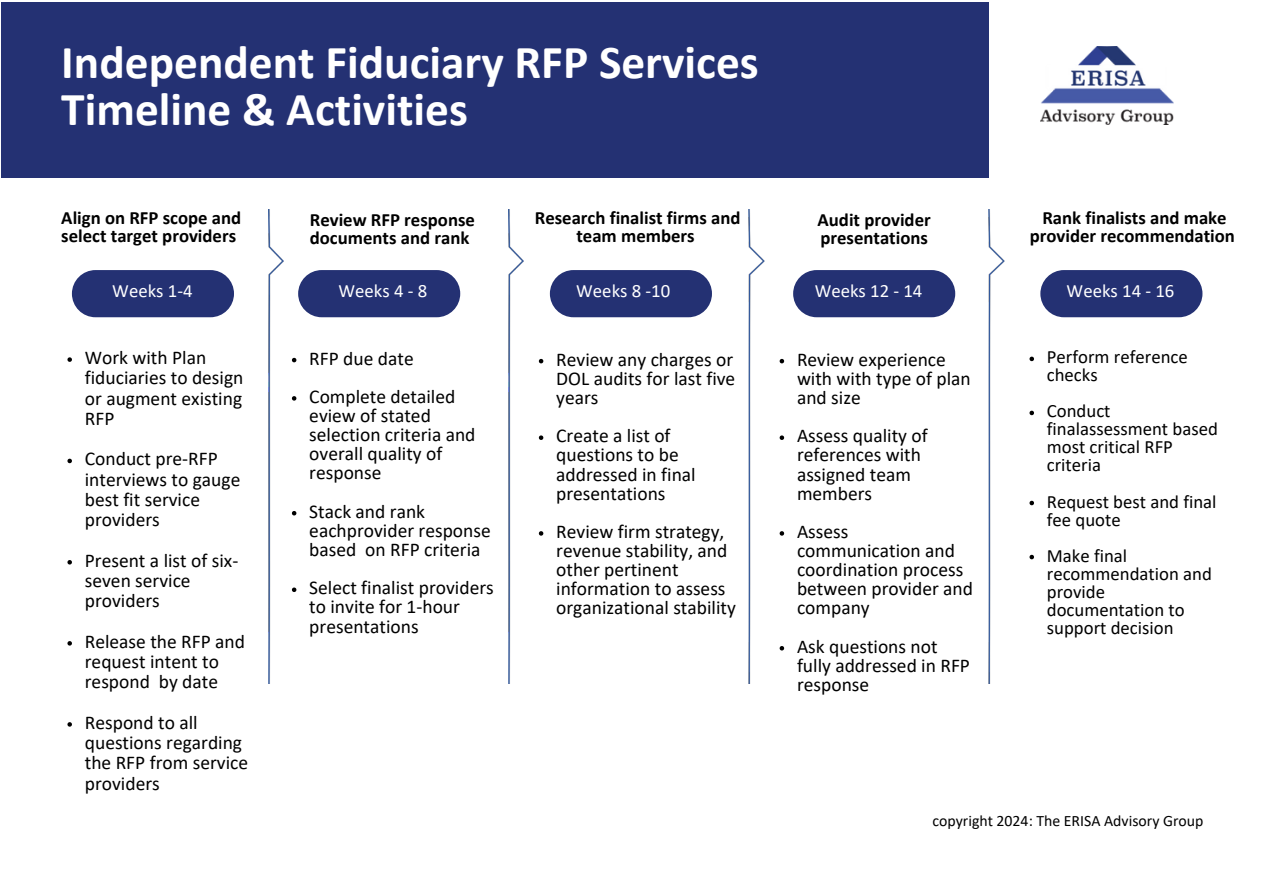
<style>
.page{position:relative;width:1263px;height:894px;background:#fff}
.page>*{position:absolute;margin:0;border:0;box-sizing:border-box;transform-origin:0 0}
.t1{font:700 47.4px/47.2px "Calibri";color:#fff}
.t2{font:19.5px/19.2px "Calibri";color:#000}
.t3{font:700 18.75px/18px "Calibri";color:#000}
.t4{font:18.75px/18px "Calibri";color:#000}
.t5{font:18.75px "Calibri";color:#fff}
.t6{font:15.75px "Calibri";color:#000}
</style>
<div class="page">
<img style="left:269px;top:209px;width:15px;height:474px">
<img style="left:509px;top:209px;width:14px;height:474px">
<img style="left:748px;top:209px;width:16px;height:474px">
<img style="left:988px;top:209px;width:16px;height:474px">
<div style="left:72px;top:270px;width:162px;height:47px;background:#243173;border-radius:24px"></div>
<div style="left:298px;top:270px;width:162px;height:47px;background:#243173;border-radius:24px"></div>
<div style="left:550px;top:270px;width:162px;height:47px;background:#243173;border-radius:24px"></div>
<div style="left:793px;top:270px;width:162px;height:47px;background:#243173;border-radius:24px"></div>
<div style="left:1040px;top:270px;width:162px;height:47px;background:#243173;border-radius:24px"></div>
<img style="left:1040px;top:47px;width:133px;height:77px">
<div style="left:1px;top:2px;width:987px;height:176px;background:#243173"></div>
<svg style="left:67px;top:357px;width:5px;height:5px"></svg>
<svg style="left:67px;top:458px;width:5px;height:5px"></svg>
<svg style="left:67px;top:560px;width:5px;height:4px"></svg>
<svg style="left:67px;top:641px;width:5px;height:4px"></svg>
<svg style="left:67px;top:722px;width:5px;height:4px"></svg>
<svg style="left:292px;top:358px;width:4px;height:4px"></svg>
<svg style="left:292px;top:396px;width:4px;height:4px"></svg>
<svg style="left:292px;top:511px;width:4px;height:4px"></svg>
<svg style="left:292px;top:587px;width:4px;height:5px"></svg>
<svg style="left:539px;top:359px;width:4px;height:4px"></svg>
<svg style="left:539px;top:435px;width:4px;height:5px"></svg>
<svg style="left:539px;top:531px;width:4px;height:4px"></svg>
<svg style="left:780px;top:359px;width:4px;height:4px"></svg>
<svg style="left:780px;top:435px;width:4px;height:5px"></svg>
<svg style="left:780px;top:531px;width:4px;height:4px"></svg>
<svg style="left:780px;top:646px;width:4px;height:4px"></svg>
<svg style="left:1029px;top:356px;width:5px;height:5px"></svg>
<svg style="left:1029px;top:410px;width:5px;height:5px"></svg>
<svg style="left:1029px;top:500px;width:5px;height:5px"></svg>
<svg style="left:1029px;top:554px;width:5px;height:5px"></svg>
<p class="t1" style="left:61px;top:42px;width:699px">Independent Fiduciary RFP Services<br>Timeline &amp; Activities</p>
<p class="t3" style="left:61px;top:210px;width:181px">Align on RFP scope and select target providers</p>
<p class="t3" style="left:310px;top:212px;width:167px">Review RFP response documents and rank</p>
<h2 class="t3" style="left:535px;top:210px;width:207px;text-align:center">Research finalist firms and team members</h2>
<h3 class="t3" style="left:818px;top:212px;width:115px">Audit provider presentations</h3>
<p class="t3" style="left:1030px;top:210px;width:207px;text-align:center">Rank finalists and make provider recommendation</p>
<p class="t5" style="left:112px;top:283px;width:82px">Weeks 1-4</p>
<p class="t5" style="left:339px;top:283px;width:90px">Weeks 4 - 8</p>
<p class="t2" style="left:85px;top:349px;width:160px;line-height:20.2px">Work with Plan fiduciaries to design or augment existing<br>RFP</p>
<p class="t2" style="left:85px;top:450px;width:157px;line-height:20.2px">Conduct pre-RFP interviews to gauge best fit service providers</p>
<p class="t2" style="left:85px;top:551px;width:155px;line-height:20.2px">Present a list of six&shy;seven service providers</p>
<h3 class="t2" style="left:85px;top:632px;width:162px;line-height:20.2px">Release the RFP and request intent to respond by date</h3>
<p class="t2" style="left:85px;top:713px;width:165px;line-height:20.2px">Respond to all questions regarding the RFP from service providers</p>
<h2 class="t2" style="left:309px;top:350px;width:106px">RFP due date</h2>
<h3 class="t2" style="left:309px;top:388px;width:168px">Complete detailed eview of stated selection criteria and overall quality of response</h3>
<p class="t2" style="left:309px;top:503px;width:183px">Stack and rank eachprovider response based on RFP criteria</p>
<p class="t2" style="left:309px;top:579px;width:186px">Select finalist providers to invite for 1-hour presentations</p>
<p class="t5" style="left:576px;top:283px;width:96px">Weeks 8 -10</p>
<p class="t5" style="left:815px;top:283px;width:109px">Weeks 12 - 14</p>
<p class="t5" style="left:1067px;top:283px;width:109px">Weeks 14 - 16</p>
<p class="t2" style="left:556px;top:351px;width:181px;text-align:justify">Review any charges or DOL audits for last five years</p>
<h2 class="t2" style="left:556px;top:427px;width:141px">Create a list of questions to be addressed in final presentations</h2>
<h3 class="t2" style="left:556px;top:523px;width:181px">Review firm strategy, revenue stability, and other pertinent information to assess organizational stability</h3>
<p class="t2" style="left:797px;top:351px;width:175px">Review experience with with type of plan and size</p>
<p class="t2" style="left:797px;top:427px;width:132px">Assess quality of references with assigned team members</p>
<p class="t2" style="left:797px;top:523px;width:178px">Assess communication and coordination process between provider and company</p>
<p class="t2" style="left:797px;top:638px;width:175px">Ask questions not fully addressed in RFP response</p>
<p class="t4" style="left:1047px;top:349px;width:142px">Perform reference checks</p>
<h2 class="t4" style="left:1047px;top:403px;width:173px">Conduct finalassessment based most critical RFP criteria</h2>
<h3 class="t4" style="left:1047px;top:493px;width:171px">Request best and final fee quote</h3>
<p class="t4" style="left:1047px;top:547px;width:167px">Make final recommendation and provide documentation to support decision</p>
<p class="t6" style="left:932px;top:814px;width:273px">copyright 2024: The ERISA Advisory Group</p>
</div>
